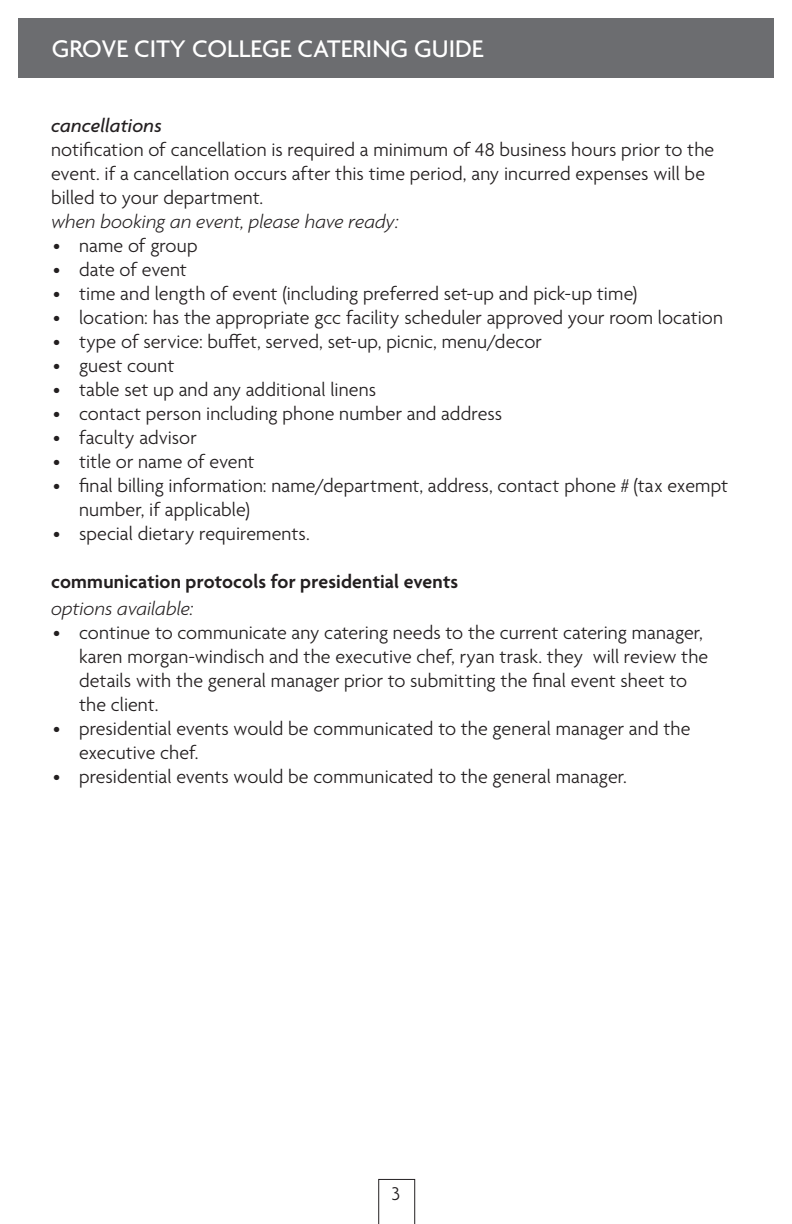
<style>
.page{position:relative;width:792px;height:1224px;background:#fff}
.page>*{position:absolute;margin:0;border:0;box-sizing:border-box;transform-origin:0 0}
.t1{font:500 26px "Agenda";color:#fff}
.BULLETS{font:300 20px/24px "Agenda";letter-spacing:.005em;color:#231f20}
.TEXT{font:300 20px/24px "Agenda";letter-spacing:.005em;color:#231f20}
.ITALICS{font:italic 300 20px "Agenda";color:#231f20}
.HEAD_1{font:600 20px "Agenda";letter-spacing:.005em;color:#231f20}
.HEADS_2{font:italic 500 20px "Agenda";letter-spacing:.005em;color:#231f20}
</style>
<div class="page">
<svg style="left:378px;top:1179px;width:37px;height:45px"></svg>
<div style="left:18px;top:18px;width:756px;height:60px;background:#6c6d70"></div>
<p class="t1" style="left:52px;top:34px;width:433px">GROVE CITY COLLEGE CATERING GUIDE</p>
<p class="HEADS_2" style="left:51px;top:114px;width:112px">cancellations</p>
<p class="TEXT" style="left:51px;top:139px;width:665px">notification of cancellation is required a minimum of 48 business hours prior to the event. if a cancellation occurs after this time period, any incurred expenses will be billed to your department.</p>
<p class="ITALICS" style="left:51px;top:209px;width:349px">when booking an event, please have ready:</p>
<p class="BULLETS" style="left:53px;top:235px;width:146px">• name of group</p>
<p class="BULLETS" style="left:53px;top:259px;width:135px">• date of event</p>
<p class="BULLETS" style="left:53px;top:283px;width:586px">• time and length of event (including preferred set-up and pick-up time)</p>
<p class="BULLETS" style="left:53px;top:307px;width:672px">• location: has the appropriate gcc facility scheduler approved your room location</p>
<p class="BULLETS" style="left:53px;top:331px;width:490px">• type of service: buffet, served, set-up, picnic, menu/decor</p>
<p class="BULLETS" style="left:53px;top:355px;width:123px">• guest count</p>
<p class="BULLETS" style="left:53px;top:379px;width:324px">• table set up and any additional linens</p>
<p class="BULLETS" style="left:53px;top:403px;width:450px">• contact person including phone number and address</p>
<p class="BULLETS" style="left:53px;top:427px;width:145px">• faculty advisor</p>
<p class="BULLETS" style="left:53px;top:451px;width:203px">• title or name of event</p>
<p class="BULLETS" style="left:79px;top:475px;width:650px;text-indent:-26px">• final billing information: name/department, address, contact phone # (tax exempt number, if applicable)</p>
<p class="BULLETS" style="left:53px;top:523px;width:258px">• special dietary requirements.</p>
<p class="HEAD_1" style="left:51px;top:571px;width:409px">communication protocols for presidential events</p>
<p class="ITALICS" style="left:51px;top:597px;width:144px">options available:</p>
<p class="BULLETS" style="left:79px;top:622px;width:631px;text-indent:-26px">• continue to communicate any catering needs to the current catering manager, karen morgan-windisch and the executive chef, ryan trask. they will review the details with the general manager prior to submitting the final event sheet to</p>
<p class="BULLETS" style="left:79px;top:694px;width:81px">the client.</p>
<p class="BULLETS" style="left:79px;top:718px;width:613px;text-indent:-26px">• presidential events would be communicated to the general manager and the executive chef.</p>
<p class="BULLETS" style="left:53px;top:766px;width:575px">• presidential events would be communicated to the general manager.</p>
<p class="BULLETS" style="left:392px;top:1183px;width:10px">3</p>
</div>
